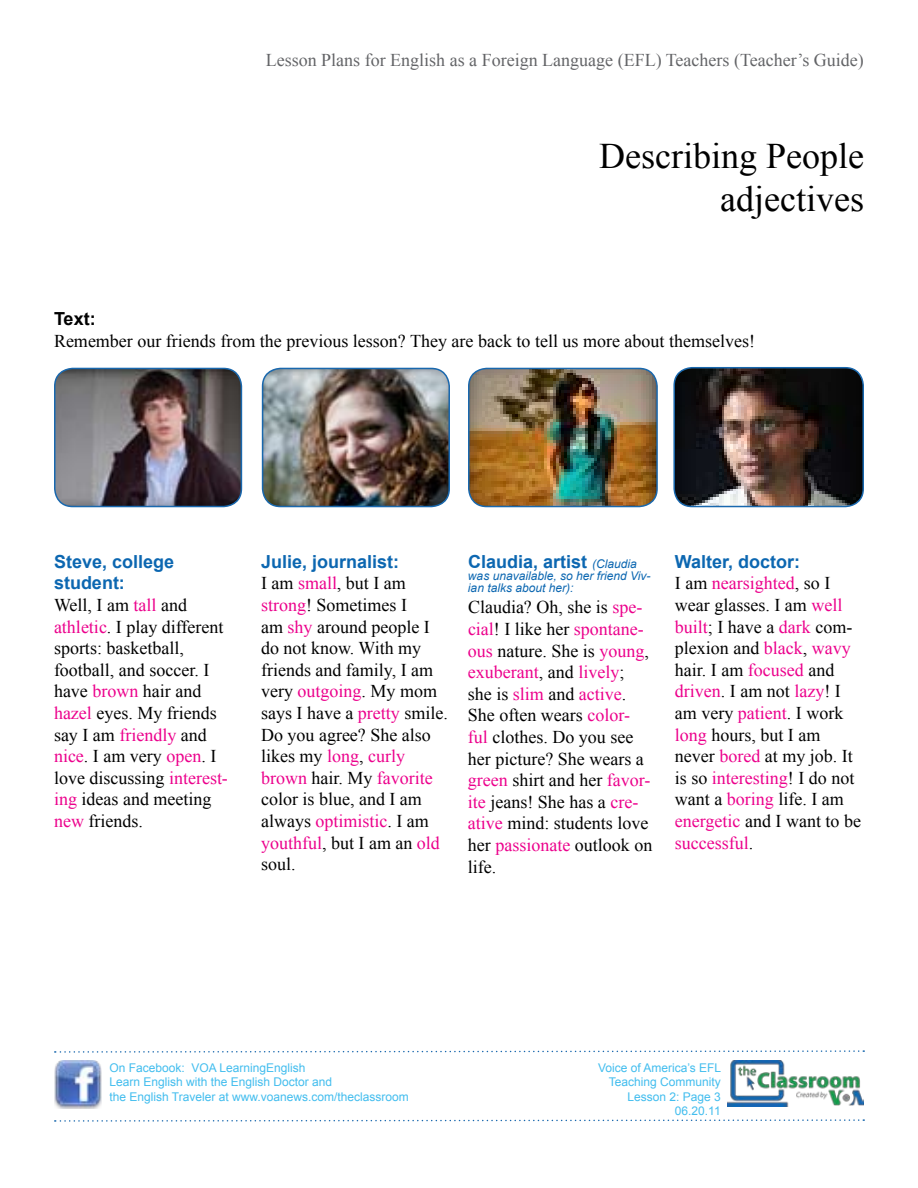
<style>
.page{position:relative;width:918px;height:1188px;background:#fff}
.page>*{position:absolute;margin:0;border:0;box-sizing:border-box;transform-origin:0 0}
.t1{font:36px/43.2px "Times New Roman";color:#000;text-align:right}
.t2{font:18px/21.6px "Times New Roman";color:#000}
.t3{font:700 18px/21.6px "Arial";color:#0c67b1}
.t4{font:18px "Times New Roman";color:#636467}
.t5{font:700 18px "Arial";color:#000}
.t6{font:12px/14.4px "Arial";color:#42bdee;text-align:right}
.t7{font:italic 12px/12px "Arial";color:#0c67b1}
.s1{color:#ec008c}
.s2{font-weight:400;font-style:italic;font-size:12px}
</style>
<div class="page">
<img style="left:727px;top:1061px;width:137px;height:45px">
<svg style="left:55px;top:1050px;width:809px;height:3px"></svg>
<img style="left:54px;top:1060px;width:48px;height:48px">
<svg style="left:55px;top:1119px;width:809px;height:3px"></svg>
<img style="left:55px;top:368px;width:186px;height:139px">
<div style="left:54px;top:368px;width:188px;height:139px;border:2px solid #1968ae;border-radius:18px"></div>
<img style="left:263px;top:368px;width:186px;height:139px">
<div style="left:262px;top:368px;width:188px;height:139px;border:2px solid #1968ae;border-radius:18px"></div>
<img style="left:674px;top:368px;width:189px;height:139px">
<div style="left:673px;top:367px;width:191px;height:140px;border:2px solid #1968ae;border-radius:18px"></div>
<img style="left:469px;top:368px;width:188px;height:139px">
<div style="left:468px;top:368px;width:190px;height:139px;border:2px solid #1968ae;border-radius:18px"></div>
<p class="t4" style="left:266px;top:48px;width:600px">Lesson Plans for English as a Foreign Language (EFL) Teachers (Teacher’s Guide)</p>
<h1 class="t1" style="left:599px;top:133px;width:266px">Describing People adjectives</h1>
<p class="t5" style="left:54px;top:307px;width:43px">Text:</p>
<p class="t2" style="left:54px;top:330px;width:703px">Remember our friends from the previous lesson? They are back to tell us more about themselves!</p>
<p class="t3" style="left:54px;top:551px;width:122px">Steve, college student:</p>
<p class="t2" style="left:54px;top:594px;width:175px">Well, I am <span class="s1">tall</span> and <span class="s1">athletic</span>. I play different sports: basketball, football, and soccer. I have <span class="s1">brown</span> hair and <span class="s1">hazel</span> eyes. My friends say I am <span class="s1">friendly</span> and <span class="s1">nice</span>. I am very <span class="s1">open</span>. I love discussing <span class="s1">interest&shy;ing</span> ideas and meeting <span class="s1">new</span> friends.</p>
<p class="t3" style="left:261px;top:551px;width:140px">Julie, journalist:</p>
<p class="t2" style="left:261px;top:572px;width:188px">I am <span class="s1">small</span>, but I am <span class="s1">strong</span>! Sometimes I<br>am <span class="s1">shy</span> around people I do not know. With my friends and family, I am very <span class="s1">outgoing</span>. My mom says I have a <span class="s1">pretty</span> smile.<br>Do you agree? She also likes my <span class="s1">long</span>, <span class="s1">curly brown</span> hair. My <span class="s1">favorite </span>color is blue, and I am always <span class="s1">optimistic</span>. I am <span class="s1">youthful</span>, but I am an <span class="s1">old </span>soul.</p>
<p class="t3" style="left:468px;top:551px;width:170px">Claudia, artist <span class="s2">(Claudia</span></p>
<p class="t7" style="left:468px;top:570px;width:184px">was unavailable, so her friend Viv&shy;ian talks about her):</p>
<p class="t2" style="left:468px;top:596px;width:186px">Claudia? Oh, she is <span class="s1">spe&shy;cial</span>! I like her <span class="s1">spontane&shy;ous</span> nature. She is <span class="s1">young</span>, <span class="s1">exuberant</span>, and <span class="s1">lively</span>; she is <span class="s1">slim</span> and <span class="s1">active</span>.<br>She often wears <span class="s1">color&shy;ful</span> clothes. Do you see her picture? She wears a <span class="s1">green</span> shirt and her <span class="s1">favor&shy;ite</span> jeans! She has a <span class="s1">cre&shy;ative</span> mind: students love her <span class="s1">passionate</span> outlook on life.</p>
<p class="t3" style="left:675px;top:551px;width:127px">Walter, doctor:</p>
<p class="t2" style="left:675px;top:572px;width:188px">I am <span class="s1">nearsighted</span>, so I wear glasses. I am <span class="s1">well built</span>; I have a <span class="s1">dark</span> com&shy;plexion and <span class="s1">black</span>, <span class="s1">wavy </span>hair. I am <span class="s1">focused</span> and <span class="s1">driven</span>. I am not <span class="s1">lazy</span>! I am very <span class="s1">patient</span>. I work <span class="s1">long</span> hours, but I am never <span class="s1">bored</span> at my job. It is so <span class="s1">interesting</span>! I do not want a <span class="s1">boring</span> life. I am <span class="s1">energetic</span> and I want to be <span class="s1">successful</span>.</p>
<p class="t6" style="left:110px;top:1060px;width:301px;text-align:left">On Facebook: VOA LearningEnglish<br>Learn English with the English Doctor and<br>the English Traveler at www.voanews.com/theclassroom</p>
<p class="t6" style="left:598px;top:1060px;width:125px">Voice of America’s EFL<br>Teaching Community<br>Lesson 2: Page 3<br>06.20.11</p>
</div>
